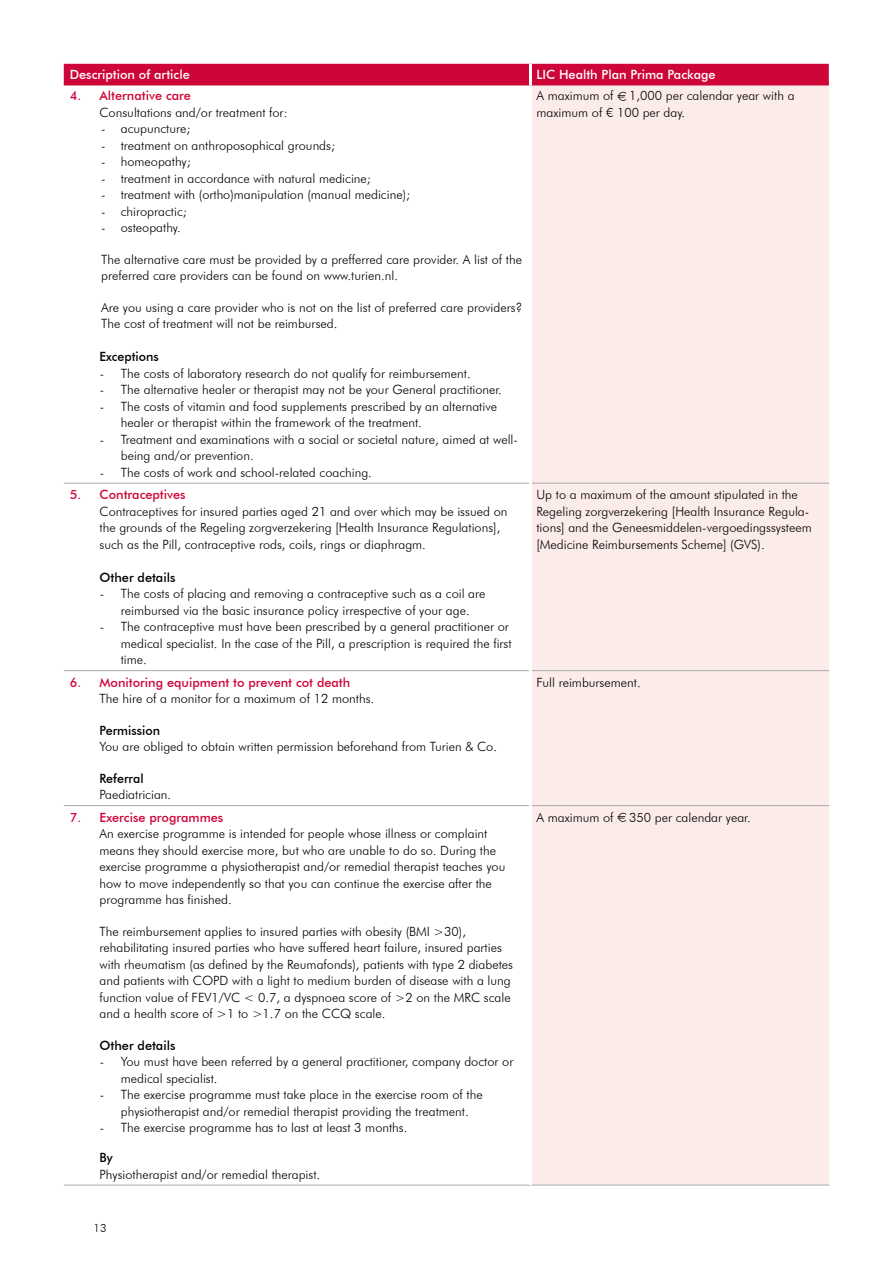
<style>
.page{position:relative;width:893px;height:1263px;background:#fff}
.page>*{position:absolute;margin:0;border:0;box-sizing:border-box;transform-origin:0 0}
.t1{font:300 12.75px/16.5px "Futura BT";color:#000}
.t2{font:500 12.75px "Futura BT";color:#ce0538}
.t3{font:500 12.75px "Futura BT";color:#000}
.t4{font:500 12.75px "Futura BT";color:#fff}
.t5{font:300 11.25px "Futura BT";color:#000}
.s1{font-family:"Euro Logo";font-weight:400;font-size:9px}
</style>
<div class="page">
<div style="left:532px;top:85px;width:297px;height:1100px;background:#fbebe9"></div>
<hr style="left:64px;top:483px;width:465px;height:1px;background:#aaa">
<hr style="left:532px;top:483px;width:297px;height:1px;background:#aaa">
<hr style="left:64px;top:670px;width:465px;height:1px;background:#aaa">
<hr style="left:532px;top:670px;width:297px;height:1px;background:#aaa">
<hr style="left:64px;top:805px;width:465px;height:1px;background:#aaa">
<hr style="left:532px;top:805px;width:297px;height:1px;background:#aaa">
<hr style="left:64px;top:1185px;width:466px;height:1px;background:#aaa">
<hr style="left:530px;top:1185px;width:299px;height:1px;background:#aaa">
<div style="left:64px;top:64px;width:765px;height:21px;background:#ce0538"></div>
<hr style="left:529px;top:64px;width:3px;height:21px;background:#fff">
<p class="t4" style="left:70px;top:67px;width:122px">Description of article</p>
<p class="t4" style="left:536px;top:67px;width:181px">LIC Health Plan Prima Package</p>
<p class="t2" style="left:70px;top:88px;width:123px">4. Alternative care</p>
<p class="t1" style="left:100px;top:104px;width:190px">Consultations and/or treatment for:</p>
<p class="t1" style="left:101px;top:120px;width:91px">- acupuncture;</p>
<p class="t1" style="left:101px;top:137px;width:235px">- treatment on anthroposophical grounds;</p>
<p class="t1" style="left:101px;top:153px;width:91px">- homeopathy;</p>
<p class="t1" style="left:101px;top:170px;width:271px">- treatment in accordance with natural medicine;</p>
<p class="t1" style="left:101px;top:186px;width:310px">- treatment with (ortho)manipulation (manual medicine);</p>
<p class="t1" style="left:101px;top:203px;width:87px">- chiropractic;</p>
<p class="t1" style="left:101px;top:219px;width:81px">- osteopathy.</p>
<p class="t1" style="left:101px;top:251px;width:422px">The alternative care must be provided by a prefferred care provider. A list of the preferred care providers can be found on www.turien.nl.</p>
<p class="t1" style="left:101px;top:299px;width:422px">Are you using a care provider who is not on the list of preferred care providers?<br>The cost of treatment will not be reimbursed.</p>
<p class="t3" style="left:100px;top:349px;width:61px">Exceptions</p>
<p class="t1" style="left:100px;top:365px;width:372px">- The costs of laboratory research do not qualify for reimbursement.</p>
<p class="t1" style="left:100px;top:381px;width:404px">- The alternative healer or therapist may not be your General practitioner.</p>
<p class="t1" style="left:121px;top:398px;width:378px;text-indent:-21px">- The costs of vitamin and food supplements prescribed by an alternative healer or therapist within the framework of the treatment.</p>
<p class="t1" style="left:121px;top:431px;width:399px;text-indent:-21px">- Treatment and examinations with a social or societal nature, aimed at well&shy;being and/or prevention.</p>
<p class="t1" style="left:100px;top:464px;width:273px">- The costs of work and school-related coaching.</p>
<p class="t2" style="left:70px;top:487px;width:117px">5. Contraceptives</p>
<p class="t1" style="left:100px;top:503px;width:409px">Contraceptives for insured parties aged 21 and over which may be issued on the grounds of the Regeling zorgverzekering [Health Insurance Regulations], such as the Pill, contraceptive rods, coils, rings or diaphragm.</p>
<p class="t3" style="left:100px;top:569px;width:77px">Other details</p>
<p class="t1" style="left:100px;top:585px;width:387px;text-align:center">- The costs of placing and removing a contraceptive such as a coil are reimbursed via the basic insurance policy irrespective of your age.</p>
<p class="t1" style="left:121px;top:618px;width:392px;text-indent:-21px">- The contraceptive must have been prescribed by a general practitioner or medical specialist. In the case of the Pill, a prescription is required the first time.</p>
<p class="t2" style="left:70px;top:674px;width:282px">6. Monitoring equipment to prevent cot death</p>
<p class="t1" style="left:100px;top:690px;width:276px">The hire of a monitor for a maximum of 12 months.</p>
<p class="t3" style="left:100px;top:722px;width:62px">Permission</p>
<p class="t1" style="left:100px;top:738px;width:399px">You are obliged to obtain written permission beforehand from Turien &amp; Co.</p>
<p class="t3" style="left:100px;top:770px;width:46px">Referral</p>
<p class="t1" style="left:100px;top:786px;width:73px">Paediatrician.</p>
<p class="t2" style="left:70px;top:809px;width:155px">7. Exercise programmes</p>
<p class="t1" style="left:100px;top:825px;width:407px">An exercise programme is intended for people whose illness or complaint means they should exercise more, but who are unable to do so. During the exercise programme a physiotherapist and/or remedial therapist teaches you how to move independently so that you can continue the exercise after the programme has finished.</p>
<p class="t1" style="left:100px;top:923px;width:415px">The reimbursement applies to insured parties with obesity (BMI &gt;30), rehabilitating insured parties who have suffered heart failure, insured parties with rheumatism (as defined by the Reumafonds), patients with type 2 diabetes and patients with COPD with a light to medium burden of disease with a lung function value of FEV1/VC &lt; 0.7, a dyspnoea score of &gt;2 on the MRC scale and a health score of &gt;1 to &gt;1.7 on the CCQ scale.</p>
<p class="t3" style="left:100px;top:1037px;width:77px">Other details</p>
<p class="t1" style="left:121px;top:1053px;width:394px;text-indent:-21px">- You must have been referred by a general practitioner, company doctor or medical specialist.</p>
<p class="t1" style="left:100px;top:1086px;width:384px;text-align:center">- The exercise programme must take place in the exercise room of the physiotherapist and/or remedial therapist providing the treatment.</p>
<p class="t1" style="left:100px;top:1119px;width:309px">- The exercise programme has to last at least 3 months.</p>
<p class="t3" style="left:100px;top:1150px;width:15px">By</p>
<p class="t1" style="left:100px;top:1166px;width:222px">Physiotherapist and/or remedial therapist.</p>
<p class="t1" style="left:536px;top:87px;width:260px">A maximum of <span class="s1">e</span> 1,000 per calendar year with a maximum of € 100 per day.</p>
<p class="t1" style="left:536px;top:486px;width:277px">Up to a maximum of the amount stipulated in the Regeling zorgverzekering [Health Insurance Regula&shy;tions] and the Geneesmiddelen-vergoedingssysteem [Medicine Reimbursements Scheme] (GVS).</p>
<p class="t1" style="left:536px;top:674px;width:106px">Full reimbursement.</p>
<p class="t1" style="left:536px;top:809px;width:216px">A maximum of <span class="s1">e</span> 350 per calendar year.</p>
<p class="t5" style="left:94px;top:1221px;width:14px">13</p>
</div>
